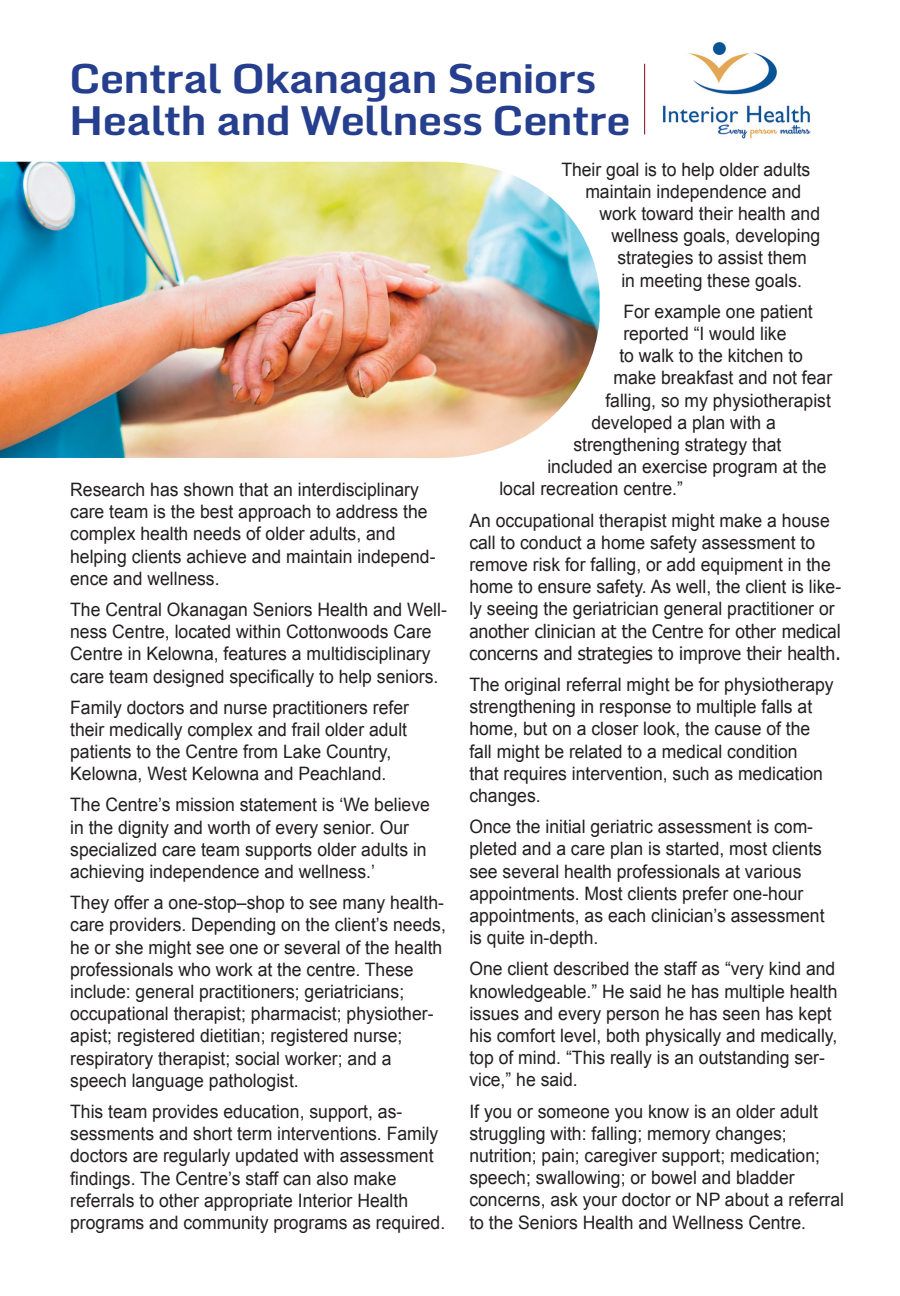
<style>
.page{position:relative;width:900px;height:1296px;background:#fff}
.page>*{position:absolute;margin:0;border:0;box-sizing:border-box;transform-origin:0 0}
.t1{font:700 40px/42px "Monda";letter-spacing:-.025em;color:#253f8e;scale:1.1 1}
.t2{font:18.4px/22.2px "Arial";color:#231f20;scale:.95 1}
.t3{font:18.4px/22.2px "Tahoma";color:#231f20;scale:.95 1}
</style>
<div class="page">
<img style="left:663px;top:42px;width:147px;height:97px">
<hr style="left:644px;top:64px;width:1px;height:70px;background:#771012">
<img style="left:0;top:162px;width:600px;height:296px">
<h1 class="t1" style="left:69px;top:56px;width:512px">Central Okanagan Seniors<br>Health and Wellness Centre</h1>
<p class="t2" style="left:70px;top:479px;width:386px">Research has shown that an interdisciplinary care team is the best approach to address the complex health needs of older adults, and helping clients achieve and maintain independ&shy;ence and wellness.</p>
<p class="t2" style="left:70px;top:599px;width:398px">The Central Okanagan Seniors Health and Well&shy;ness Centre, located within Cottonwoods Care Centre in Kelowna, features a multidisciplinary care team designed specifically to help seniors.</p>
<p class="t2" style="left:70px;top:696px;width:358px">Family doctors and nurse practitioners refer their medically complex and frail older adult patients to the Centre from Lake Country, Kelowna, West Kelowna and Peachland.</p>
<p class="t2" style="left:70px;top:794px;width:380px">The Centre’s mission statement is ‘We believe in the dignity and worth of every senior. Our specialized care team supports older adults in achieving independence and wellness.’</p>
<p class="t2" style="left:70px;top:892px;width:397px">They offer a one-stop–shop to see many health&shy;care providers. Depending on the client’s needs, he or she might see one or several of the health professionals who work at the centre. These include: general practitioners; geriatricians; occupational therapist; pharmacist; physiother&shy;apist; registered dietitian; registered nurse; respiratory therapist; social worker; and a speech language pathologist.</p>
<p class="t2" style="left:70px;top:1101px;width:396px">This team provides education, support, as&shy;sessments and short term interventions. Family doctors are regularly updated with assessment findings. The Centre’s staff can also make referrals to other appropriate Interior Health programs and community programs as required.</p>
<p class="t2" style="left:561px;top:158px;width:264px">Their goal is to help older adults</p>
<p class="t2" style="left:585px;top:180px;width:229px">maintain independence and</p>
<p class="t2" style="left:599px;top:203px;width:234px">work toward their health and</p>
<p class="t2" style="left:611px;top:225px;width:222px">wellness goals, developing</p>
<p class="t2" style="left:617px;top:247px;width:201px">strategies to assist them</p>
<p class="t2" style="left:621px;top:269px;width:192px">in meeting these goals.</p>
<p class="t2" style="left:623px;top:300px;width:201px">For example one patient</p>
<p class="t2" style="left:623px;top:323px;width:173px">reported “I would like</p>
<p class="t2" style="left:619px;top:345px;width:195px">to walk to the kitchen to</p>
<p class="t2" style="left:613px;top:367px;width:232px">make breakfast and not fear</p>
<p class="t2" style="left:605px;top:389px;width:239px">falling, so my physiotherapist</p>
<p class="t2" style="left:591px;top:411px;width:196px">developed a plan with a</p>
<p class="t2" style="left:573px;top:434px;width:221px">strengthening strategy that</p>
<p class="t2" style="left:547px;top:456px;width:296px">included an exercise program at the</p>
<p class="t2" style="left:499px;top:478px;width:195px">local recreation centre.”</p>
<p class="t2" style="left:469px;top:509px;width:393px">An occupational therapist might make a house call to conduct a home safety assessment to remove risk for falling, or add equipment in the home to ensure safety. As well, the client is like&shy;ly seeing the geriatrician general practitioner or</p>
<p class="t3" style="left:469px;top:619px;width:393px">another clinician at the Centre for other medical concerns and strategies to improve their health.</p>
<p class="t2" style="left:469px;top:674px;width:385px">The original referral might be for physiotherapy strengthening in response to multiple falls at home, but on a closer look, the cause of the fall might be related to a medical condition<br>that requires intervention, such as medication changes.</p>
<p class="t2" style="left:469px;top:816px;width:375px">Once the initial geriatric assessment is com&shy;pleted and a care plan is started, most clients see several health professionals at various appointments. Most clients prefer one-hour appointments, as each clinician’s assessment is quite in-depth.</p>
<p class="t2" style="left:469px;top:958px;width:389px">One client described the staff as “very kind and knowledgeable.” He said he has multiple health issues and every person he has seen has kept his comfort level, both physically and medically, top of mind. “This really is an outstanding ser&shy;vice,” he said.</p>
<p class="t2" style="left:469px;top:1100px;width:396px">If you or someone you know is an older adult struggling with: falling; memory changes; nutrition; pain; caregiver support; medication; speech; swallowing; or bowel and bladder concerns, ask your doctor or NP about a referral to the Seniors Health and Wellness Centre.</p>
</div>
